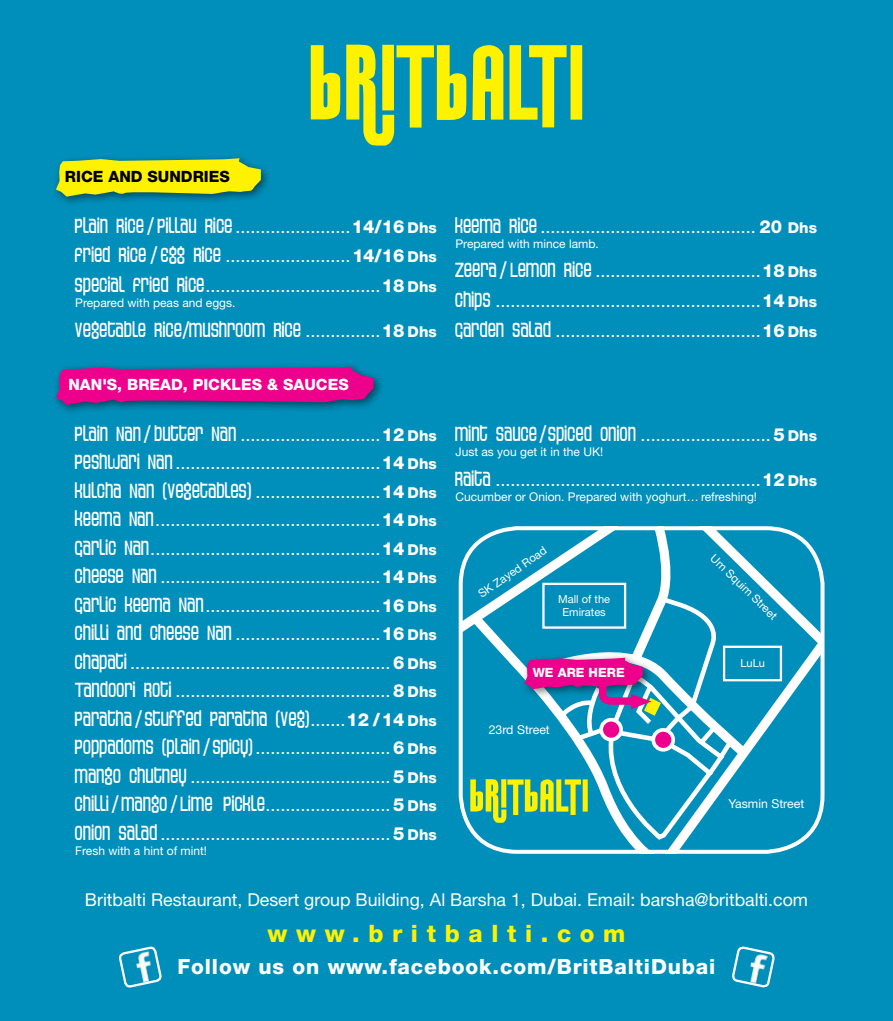
<style>
.page{position:relative;width:893px;height:1021px;background:#fff}
.page>*{position:absolute;margin:0;border:0;box-sizing:border-box;transform-origin:0 0}
.t1{font:24px "Thin";color:#fff}
.t2{font:800 24px "Helvetica Neue";letter-spacing:.36em;color:#fff200}
.t3{font:800 21px "Helvetica Neue";letter-spacing:.04em;color:#fff}
.t4{font:18px/28.5px "Helvetica Neue";color:#fff;text-align:justify}
.t5{font:17.7px "Helvetica Neue";color:#fff}
.t6{font:800 15.6px "Helvetica Neue";color:#fff}
.t7{font:800 15.6px "Helvetica Neue";color:#000}
.t8{font:800 12.75px "Helvetica Neue";color:#fff}
.t9{font:12.3px "Helvetica Neue";color:#fff}
.t10{font:12px "Helvetica Neue";color:#fff}
.t11{font:11.4px "Helvetica Neue";color:#fff}
.t12{font:11.1px/12.3px "Helvetica Neue";color:#fff;text-align:center}
.s1{font-family:"Thin";font-size:24px}
.s2{font-weight:800}
.s3{font-weight:800;font-size:15px}
.s4{font-family:"Helvetica Neue";font-size:18px}
.s5{font-family:"Helvetica Neue";font-weight:800;font-size:18px}
.s6{font-family:"Helvetica Neue";font-weight:800;font-size:15px}
</style>
<div class="page">
<div style="left:0;top:0;width:893px;height:1020px;background:#008fba"></div>
<svg style="left:119px;top:946px;width:42px;height:42px"></svg>
<svg style="left:732px;top:946px;width:43px;height:42px"></svg>
<div style="left:52px;top:154px;width:220px;height:53px;background:#000;opacity:.5"></div>
<svg style="left:56px;top:158px;width:205px;height:39px;background:#cdd91d"></svg>
<div style="left:52px;top:362px;width:332px;height:54px;background:#000;opacity:.5"></div>
<svg style="left:56px;top:366px;width:318px;height:39px;background:#c0148d"></svg>
<svg style="left:311px;top:44px;width:271px;height:102px"></svg>
<svg style="left:463px;top:684px;width:362px;height:170px"></svg>
<svg style="left:557px;top:684px;width:179px;height:160px"></svg>
<svg style="left:458px;top:526px;width:367px;height:158px"></svg>
<div style="left:617px;top:853px;width:82px;height:22px;background:#008fba"></div>
<div style="left:824px;top:626px;width:37px;height:68px;background:#008fba"></div>
<div style="left:442px;top:612px;width:20px;height:30px;background:#008fba"></div>
<div style="left:601px;top:719px;width:20px;height:20px;background:#ec008c;border-radius:50%"></div>
<div style="left:599px;top:718px;width:24px;height:23px;border:4px solid #fff;border-radius:50%"></div>
<div style="left:653px;top:730px;width:20px;height:19px;background:#ec008c;border-radius:50%"></div>
<div style="left:651px;top:728px;width:24px;height:23px;border:4px solid #fff;border-radius:50%"></div>
<div style="left:520px;top:653px;width:134px;height:47px;background:#000;opacity:.5"></div>
<svg style="left:524px;top:657px;width:137px;height:58px"></svg>
<div style="left:459px;top:526px;width:365px;height:327px;border:4px solid #fff;border-radius:57px"></div>
<p class="t7" style="left:65px;top:167px;width:166px">Rice and Sundries</p>
<p class="t4" style="left:75px;top:211px;width:363px;line-height:29.7px"><span class="s1">PLAIN RICE / PILLAU RICE</span>.......................<span class="s2">14/16</span> <span class="s3">Dhs </span><span class="s1">FRIED RICE / EGG RICE</span> .........................<span class="s2">14/16</span> <span class="s3">Dhs </span><span class="s1">SPECIAL FRIED RICE</span>...................................<span class="s2">18</span> <span class="s3">Dhs</span></p>
<p class="t10" style="left:75px;top:296px;width:162px">Prepared with peas and eggs.</p>
<h1 class="t1" style="left:75px;top:318px;width:363px">VEGETABLE RICE/MUSHROOM RICE <span class="s4">...............</span><span class="s5">18</span> <span class="s6">Dhs</span></h1>
<p class="t6" style="left:68px;top:375px;width:163px">Nan's, bread, PICKLES</p>
<p class="t6" style="left:267px;top:375px;width:72px">&amp; SAUCES</p>
<p class="t4" style="left:75px;top:419px;width:363px"><span class="s1">PLAIN NAN /BUTTER NAN</span> ............................<span class="s2">12</span> <span class="s3">Dhs </span><span class="s1">PESHWARI NAN</span>.........................................<span class="s2">14</span> <span class="s3">Dhs </span><span class="s1">KULCHA NAN (VEGETABLES)</span> .........................<span class="s2">14</span> <span class="s3">Dhs </span><span class="s1">KEEMA NAN</span>.............................................<span class="s2">14</span> <span class="s3">Dhs </span><span class="s1">GARLIC NAN</span>..............................................<span class="s2">14</span> <span class="s3">Dhs </span><span class="s1">CHEESE NAN</span> ............................................<span class="s2">14</span> <span class="s3">Dhs </span><span class="s1">GARLIC KEEMA NAN</span>...................................<span class="s2">16</span> <span class="s3">Dhs </span><span class="s1">CHILLI AND CHEESE NAN</span> .............................<span class="s2">16</span> <span class="s3">Dhs </span><span class="s1">CHAPATI</span> ....................................................<span class="s2">6</span> <span class="s3">Dhs </span><span class="s1">TANDOORI ROTI</span> ...........................................<span class="s2">8</span> <span class="s3">Dhs</span></p>
<h1 class="t1" style="left:75px;top:706px;width:363px">PARATHA /STUFFED PARATHA (VEG)<span class="s4">.......</span><span class="s5">12 / 14</span> <span class="s6">Dhs</span></h1>
<p class="t4" style="left:75px;top:733px;width:363px"><span class="s1">POPPADOMS (PLAIN /SPICY)</span>...........................<span class="s2">6</span> <span class="s3">Dhs </span><span class="s1">MANGO CHUTNEY</span> ........................................<span class="s2">5</span> <span class="s3">Dhs </span><span class="s1">CHILLI/MANGO /LIME PICKLE</span>.........................<span class="s2">5</span> <span class="s3">Dhs </span><span class="s1">ONION SALAD</span>..............................................<span class="s2">5</span> <span class="s3">Dhs</span></p>
<p class="t10" style="left:75px;top:843px;width:133px">Fresh with a hint of mint!</p>
<p class="t4" style="left:455px;top:212px;width:363px"><span class="s1">KEEMA RICE</span> ........................................... <span class="s2">20</span> <span class="s3">Dhs</span></p>
<p class="t10" style="left:455px;top:236px;width:145px">Prepared with mince lamb.</p>
<p class="t4" style="left:455px;top:256px;width:363px;line-height:29.7px"><span class="s1">ZEERA / LEMON RICE</span> .................................<span class="s2">18</span> <span class="s3">Dhs </span><span class="s1">CHIPS</span> .....................................................<span class="s2">14</span> <span class="s3">Dhs </span><span class="s1">GARDEN SALAD</span> .........................................<span class="s2">16</span> <span class="s3">Dhs</span></p>
<p class="t4" style="left:455px;top:420px;width:363px"><span class="s1">MINT SAUCE/SPICED ONION</span> ..........................<span class="s2">5</span> <span class="s3">Dhs</span></p>
<p class="t10" style="left:455px;top:444px;width:149px">Just as you get it in the UK!</p>
<p class="t4" style="left:455px;top:465px;width:363px"><span class="s1">RAITA</span> .....................................................<span class="s2">12</span> <span class="s3">Dhs</span></p>
<p class="t10" style="left:455px;top:489px;width:303px">Cucumber or Onion. Prepared with yoghurt… refreshing!</p>
<p class="t11" style="left:476px;top:589px;width:82px;rotate:-35deg">SK Zayed Road</p>
<p class="t11" style="left:717px;top:551px;width:89px;rotate:44deg">Um Squim Street</p>
<p class="t12" style="left:558px;top:593px;width:53px">Mall of the<br>Emirates</p>
<p class="t8" style="left:533px;top:665px;width:75px">WE ARE HERE</p>
<p class="t9" style="left:489px;top:722px;width:63px">23rd Street</p>
<p class="t12" style="left:740px;top:656px;width:26px">LuLu</p>
<p class="t9" style="left:728px;top:796px;width:77px">Yasmin Street</p>
<p class="t5" style="left:85px;top:889px;width:725px">Britbalti Restaurant, Desert group Building, Al Barsha 1, Dubai. Email: barsha@britbalti.com</p>
<h1 class="t2" style="left:268px;top:918px;width:359px">www.britbalti.com</h1>
<p class="t3" style="left:178px;top:953px;width:539px">Follow us on www.facebook.com/BritBaltiDubai</p>
</div>
